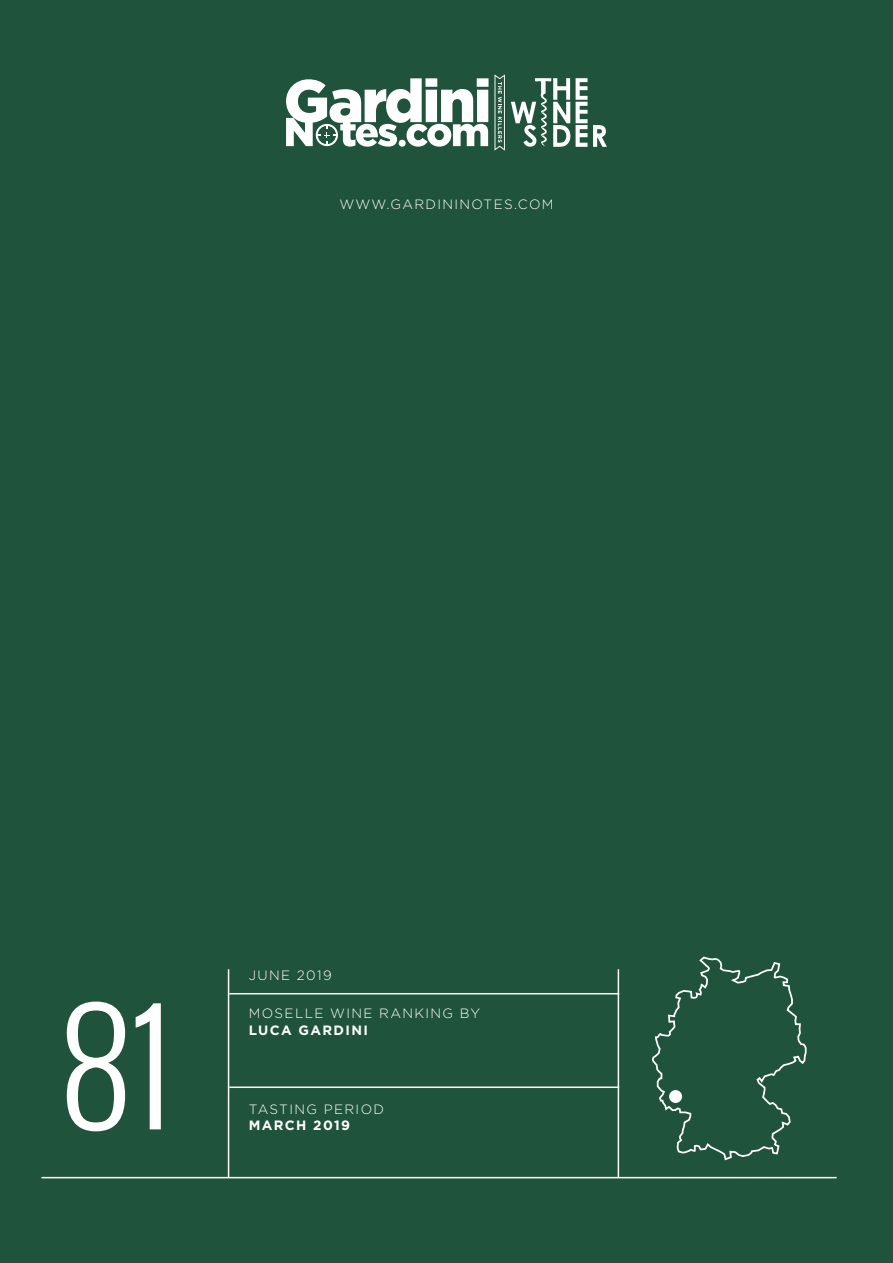
<style>
.page{position:relative;width:893px;height:1263px;background:#20533b}
.page>*{position:absolute;margin:0;border:0;box-sizing:border-box;transform-origin:0 0}
.t1{font:300 150px "Oswald";color:#fff}
.t2{font:300 13.5px "Gotham";letter-spacing:.1em;color:#fff}
.t3{font:700 13.5px "Gotham";letter-spacing:.1em;color:#fff}
</style>
<div class="page">
<svg style="left:576px;top:78px;width:11px;height:69px"></svg>
<svg style="left:593px;top:125px;width:14px;height:22px"></svg>
<svg style="left:511px;top:78px;width:59px;height:69px"></svg>
<svg style="left:286px;top:74px;width:219px;height:77px"></svg>
<hr style="left:229px;top:1086px;width:390px;height:2px;background:#fff">
<hr style="left:229px;top:993px;width:390px;height:1px;background:#fff">
<hr style="left:228px;top:969px;width:1px;height:208px;background:#fff">
<hr style="left:618px;top:969px;width:1px;height:208px;background:#fff">
<hr style="left:41px;top:1177px;width:796px;height:1px;background:#fff">
<svg style="left:652px;top:956px;width:155px;height:205px"></svg>
<p class="t2" style="left:339px;top:195px;width:216px">WWW.GARDININOTES.COM</p>
<p class="t2" style="left:249px;top:967px;width:84px">JUNE 2019</p>
<p class="t1" style="left:59px;top:965px;width:114px">81</p>
<p class="t2" style="left:249px;top:1005px;width:233px">MOSELLE WINE RANKING BY</p>
<p class="t3" style="left:249px;top:1021px;width:121px">LUCA GARDINI</p>
<p class="t2" style="left:249px;top:1100px;width:137px">TASTING PERIOD</p>
<p class="t3" style="left:249px;top:1116px;width:103px">MARCH 2019</p>
</div>
